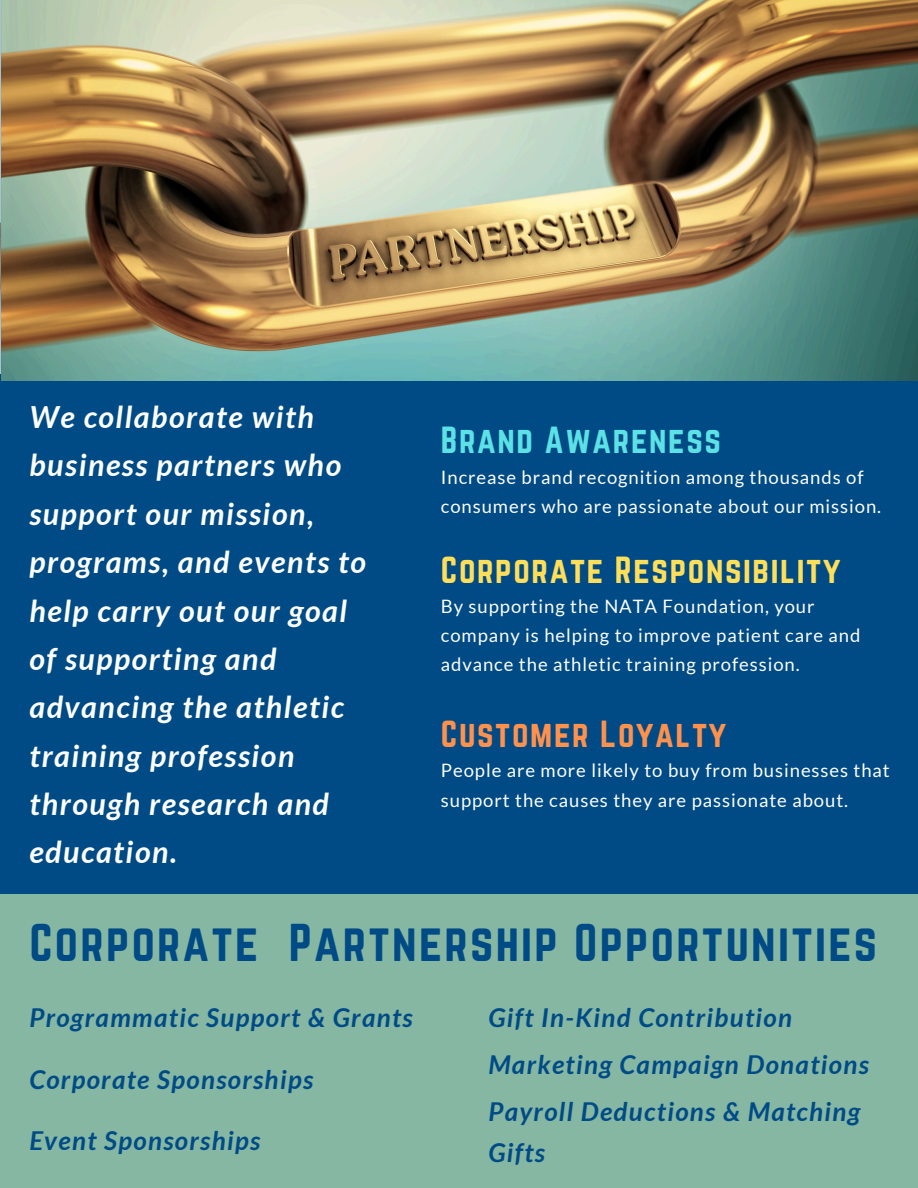
<style>
.page{position:relative;width:918px;height:1188px;background:#004b85}
.page>*{position:absolute;margin:0;border:0;box-sizing:border-box;transform-origin:0 0}
.t1{font:46.5px "Norwester";letter-spacing:.05em;color:#004b85}
.t2{font:33px "Norwester";letter-spacing:.05em;color:#ffde59}
.t3{font:33px "Norwester";letter-spacing:.05em;color:#ff914d}
.t4{font:33px "Norwester";letter-spacing:.05em;color:#5ce1e6}
.t5{font:italic 700 30.45px/48.3px "Lato";letter-spacing:.05em;color:#fcfdfc}
.t6{font:italic 700 25.95px/40.5px "Lato";letter-spacing:.05em;color:#004b85}
.t7{font:18.45px/29.2px "Lato";letter-spacing:.05em;color:#fcfdfc}
</style>
<div class="page">
<div style="left:0;top:895px;width:918px;height:293px;background:#85b7a3"></div>
<img style="left:1px;top:0;width:917px;height:380px">
<h2 class="t5" style="left:29px;top:392px;width:338px">We collaborate with business partners who support our mission, programs, and events to help carry out our goal of supporting and advancing the athletic training profession through research and education.</h2>
<h3 class="t4" style="left:441px;top:420px;width:282px">Brand Awareness</h3>
<p class="t7" style="left:441px;top:462px;width:442px">Increase brand recognition among thousands of consumers who are passionate about our mission.</p>
<h3 class="t2" style="left:441px;top:550px;width:401px">Corporate Responsibility</h3>
<p class="t7" style="left:441px;top:591px;width:421px">By supporting the NATA Foundation, your company is helping to improve patient care and advance the athletic training profession.</p>
<h3 class="t3" style="left:441px;top:714px;width:287px">Customer Loyalty</h3>
<p class="t7" style="left:441px;top:756px;width:450px">People are more likely to buy from businesses that support the causes they are passionate about.</p>
<h1 class="t1" style="left:29px;top:915px;width:849px">Corporate Partnership Opportunities</h1>
<h4 class="t6" style="left:29px;top:997px;width:385px">Programmatic Support &amp; Grants</h4>
<h4 class="t6" style="left:29px;top:1058px;width:285px">Corporate Sponsorships</h4>
<h4 class="t6" style="left:29px;top:1120px;width:233px">Event Sponsorships</h4>
<h4 class="t6" style="left:488px;top:997px;width:305px">Gift In-Kind Contribution</h4>
<h4 class="t6" style="left:488px;top:1043px;width:382px">Marketing Campaign Donations</h4>
<h4 class="t6" style="left:488px;top:1091px;width:374px">Payroll Deductions &amp; Matching<br>Gifts</h4>
</div>
